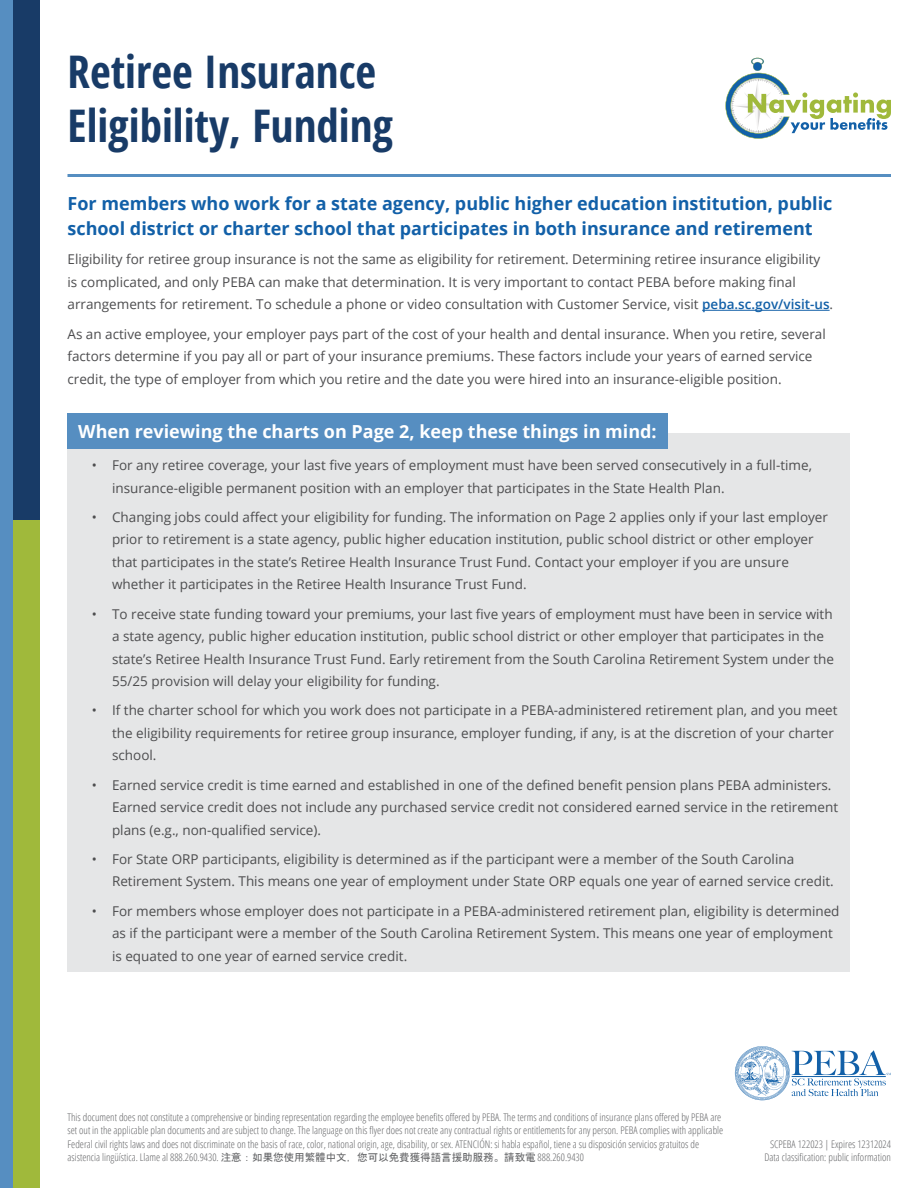
<style>
.page{position:relative;width:918px;height:1188px;background:#fff}
.page>*{position:absolute;margin:0;border:0;box-sizing:border-box;transform-origin:0 0}
.t1{font:700 condensed 45px/54px "Open Sans";color:#183b67}
.t2{font:700 18px/25.5px "Open Sans";color:#1260a8}
.t3{font:700 18px "Open Sans";color:#fff}
.t4{font:13.5px/22.5px "Open Sans";color:#4d4d4f}
.t5{font:300 condensed 10.5px/13.5px "Open Sans";color:#636466}
.s1{font-weight:600;color:#1260a8}
.s2{font-family:"MS Gothic";font-weight:400;font-stretch:normal}
</style>
<div class="page">
<svg style="left:725px;top:58px;width:166px;height:81px"></svg>
<hr style="left:68px;top:174px;width:823px;height:3px;background:#568ec1">
<div style="left:0;top:0;width:14px;height:1188px;background:#568ec1"></div>
<div style="left:14px;top:0;width:26px;height:520px;background:#183b67"></div>
<div style="left:14px;top:520px;width:26px;height:668px;background:#a0b93b"></div>
<svg style="left:735px;top:1046px;width:156px;height:54px"></svg>
<hr style="left:702px;top:310px;width:128px;height:1px;background:#1260a8">
<div style="left:68px;top:433px;width:782px;height:538px;background:#e5e6e7"></div>
<div style="left:68px;top:413px;width:600px;height:36px;background:#568ec1"></div>
<h1 class="t1" style="left:68px;top:44px;width:327px">Retiree Insurance<br>Eligibility, Funding</h1>
<h2 class="t2" style="left:68px;top:190px;width:766px">For members who work for a state agency, public higher education institution, public school district or charter school that participates in both insurance and retirement</h2>
<p class="t4" style="left:68px;top:248px;width:767px">Eligibility for retiree group insurance is not the same as eligibility for retirement. Determining retiree insurance eligibility is complicated, and only PEBA can make that determination. It is very important to contact PEBA before making final arrangements for retirement. To schedule a phone or video consultation with Customer Service, visit <span class="s1">peba.sc.gov/visit-us</span>.</p>
<p class="t4" style="left:67px;top:322px;width:760px">As an active employee, your employer pays part of the cost of your health and dental insurance. When you retire, several factors determine if you pay all or part of your insurance premiums. These factors include your years of earned service credit, the type of employer from which you retire and the date you were hired into an insurance-eligible position.</p>
<h2 class="t3" style="left:78px;top:419px;width:580px">When reviewing the charts on Page 2, keep these things in mind:</h2>
<p class="t4" style="left:112px;top:454px;width:701px;text-indent:-20px">• For any retiree coverage, your last five years of employment must have been served consecutively in a full-time, insurance-eligible permanent position with an employer that participates in the State Health Plan.</p>
<p class="t4" style="left:112px;top:505px;width:717px;text-indent:-20px">• Changing jobs could affect your eligibility for funding. The information on Page 2 applies only if your last employer prior to retirement is a state agency, public higher education institution, public school district or other employer that participates in the state’s Retiree Health Insurance Trust Fund. Contact your employer if you are unsure whether it participates in the Retiree Health Insurance Trust Fund.</p>
<p class="t4" style="left:112px;top:602px;width:724px;text-indent:-20px">• To receive state funding toward your premiums, your last five years of employment must have been in service with a state agency, public higher education institution, public school district or other employer that participates in the state’s Retiree Health Insurance Trust Fund. Early retirement from the South Carolina Retirement System under the 55/25 provision will delay your eligibility for funding.</p>
<p class="t4" style="left:112px;top:699px;width:727px;text-indent:-20px">• If the charter school for which you work does not participate in a PEBA-administered retirement plan, and you meet the eligibility requirements for retiree group insurance, employer funding, if any, is at the discretion of your charter school.</p>
<p class="t4" style="left:112px;top:773px;width:728px;text-indent:-20px">• Earned service credit is time earned and established in one of the defined benefit pension plans PEBA administers.<br>Earned service credit does not include any purchased service credit not considered earned service in the retirement plans (e.g., non-qualified service).</p>
<p class="t4" style="left:112px;top:847px;width:723px;text-indent:-20px">• For State ORP participants, eligibility is determined as if the participant were a member of the South Carolina<br>Retirement System. This means one year of employment under State ORP equals one year of earned service credit.</p>
<p class="t4" style="left:112px;top:899px;width:729px;text-indent:-20px">• For members whose employer does not participate in a PEBA-administered retirement plan, eligibility is determined as if the participant were a member of the South Carolina Retirement System. This means one year of employment is equated to one year of earned service credit.</p>
<p class="t5" style="left:68px;top:1110px;width:657px">This document does not constitute a comprehensive or binding representation regarding the employee benefits offered by PEBA. The terms and conditions of insurance plans offered by PEBA are set out in the applicable plan documents and are subject to change. The language on this flyer does not create any contractual rights or entitlements for any person. PEBA complies with applicable Federal civil rights laws and does not discriminate on the basis of race, color, national origin, age, disability, or sex. ATENCIÓN: si habla español, tiene a su disposición servicios gratuitos de asistencia lingüística. Llame al 888.260.9430. <span class="s2">注意：如果您使用繁體中文，您可以免費獲得語言援助服務。請致電</span> 888.260.9430</p>
<p class="t5" style="left:764px;top:1137px;width:128px;text-align:center">SCPEBA 122023 | Expires 12312024<br>Data classification: public information</p>
</div>
